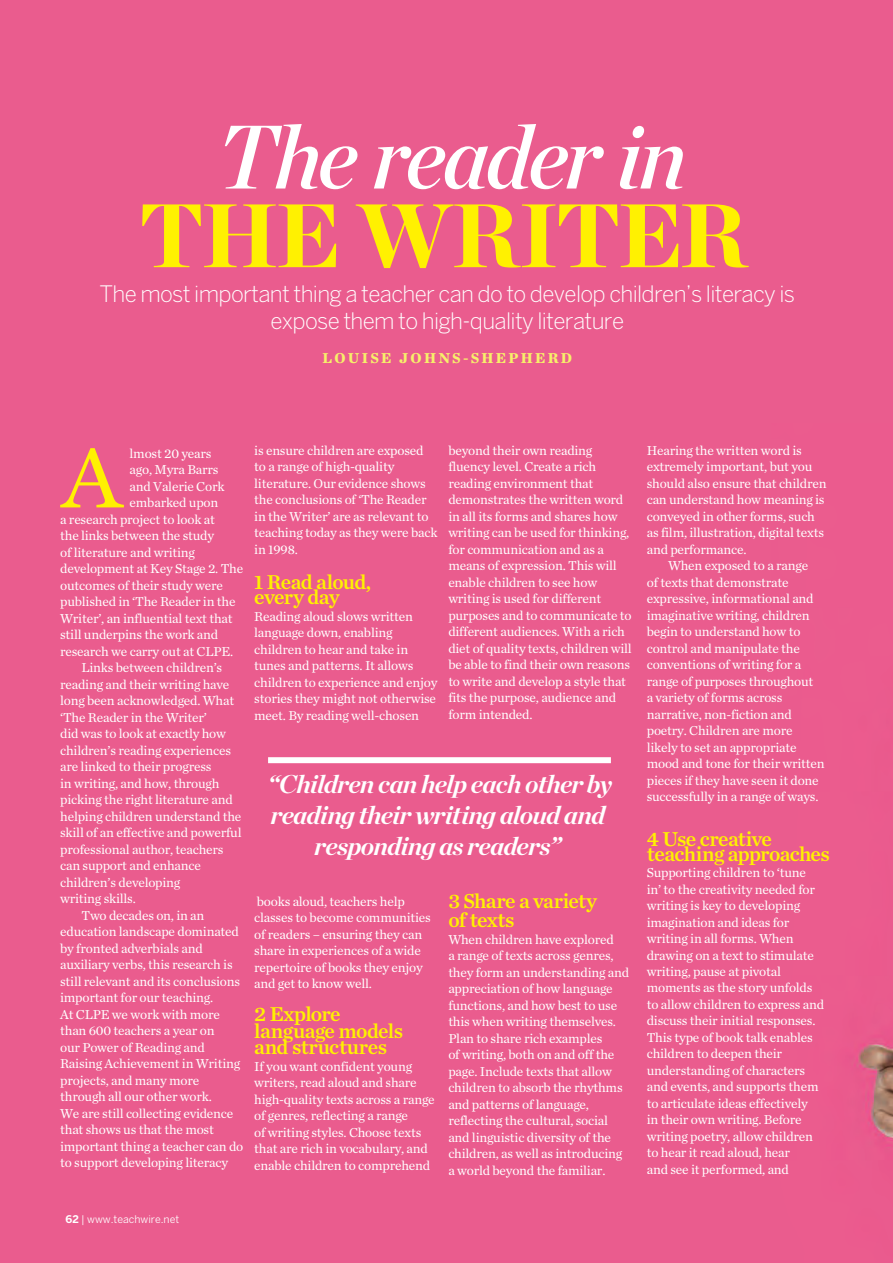
<style>
.page{position:relative;width:893px;height:1263px;background:#ea5c8e}
.page>*{position:absolute;margin:0;border:0;box-sizing:border-box;transform-origin:0 0}
.t1{font:italic 90px "Chronicle Disp Cond Semi";letter-spacing:-.03em;color:#fff;scale:1.1 1}
.t2{font:900 90px "Chronicle Display";letter-spacing:-.04em;color:#fff101}
.t3{font:88.8px "Chronicle Text G1";color:#fff101;scale:1.05 1}
.t4{font:italic 700 25.5px/30.6px "Chronicle Display";letter-spacing:-.025em;color:#fff;text-align:center}
.t5{font:300 22.5px/27px "Benton Sans";letter-spacing:-.03em;color:#fff;text-align:center}
.t6{font:21px/15px "Chronicle Text G1 Semi";letter-spacing:-.03em;color:#fff101}
.t7{font:700 15px "Chronicle Text G1";letter-spacing:.15em;color:#f7f06a}
.t8{font:13.5px/16.5px "Chronicle Text G1";letter-spacing:-.015em;color:#fff}
.t9{font:10.5px "Benton Sans";color:#fff}
.s1{font-weight:700}
</style>
<div class="page">
<img style="left:854px;top:1043px;width:39px;height:105px">
<div style="left:268px;top:757px;width:343px;height:6px;background:#fff"></div>
<p class="t1" style="left:216px;top:86px;width:428px">The reader in</p>
<p class="t2" style="left:138px;top:161px;width:610px">THE WRITER</p>
<p class="t5" style="left:99px;top:280px;width:697px">The most important thing a teacher can do to develop children’s literacy is expose them to high-quality literature</p>
<p class="t7" style="left:322px;top:346px;width:251px">LOUISE JOHNS-SHEPHERD</p>
<p class="t3" style="left:61px;top:411px;width:59px">A</p>
<p class="t8" style="left:130px;top:444px;width:83px">lmost 20 years</p>
<p class="t8" style="left:130px;top:461px;width:90px">ago, Myra Barrs</p>
<p class="t8" style="left:130px;top:477px;width:96px">and Valerie Cork</p>
<p class="t8" style="left:130px;top:494px;width:90px">embarked upon</p>
<p class="t8" style="left:60px;top:510px;width:156px">a research project to look at</p>
<p class="t8" style="left:60px;top:527px;width:155px">the links between the study</p>
<p class="t8" style="left:60px;top:543px;width:136px">of literature and writing</p>
<p class="t8" style="left:60px;top:560px;width:185px">development at Key Stage 2. The</p>
<p class="t8" style="left:60px;top:576px;width:164px">outcomes of their study were</p>
<p class="t8" style="left:60px;top:593px;width:177px">published in ‘The Reader in the</p>
<p class="t8" style="left:60px;top:609px;width:174px">Writer’, an influential text that</p>
<p class="t8" style="left:60px;top:626px;width:159px">still underpins the work and</p>
<p class="t8" style="left:60px;top:642px;width:175px">research we carry out at CLPE.</p>
<p class="t8" style="left:81px;top:659px;width:142px">Links between children’s</p>
<p class="t8" style="left:60px;top:675px;width:171px">reading and their writing have</p>
<p class="t8" style="left:60px;top:692px;width:175px">long been acknowledged. What</p>
<p class="t8" style="left:60px;top:708px;width:148px">‘The Reader in the Writer’</p>
<p class="t8" style="left:60px;top:725px;width:167px">did was to look at exactly how</p>
<p class="t8" style="left:60px;top:741px;width:172px">children’s reading experiences</p>
<p class="t8" style="left:60px;top:758px;width:153px">are linked to their progress</p>
<p class="t8" style="left:60px;top:774px;width:161px">in writing, and how, through</p>
<p class="t8" style="left:60px;top:791px;width:174px">picking the right literature and</p>
<p class="t8" style="left:60px;top:807px;width:183px">helping children understand the</p>
<p class="t8" style="left:60px;top:824px;width:183px">skill of an effective and powerful</p>
<p class="t8" style="left:60px;top:840px;width:165px">professional author, teachers</p>
<p class="t8" style="left:60px;top:857px;width:142px">can support and enhance</p>
<p class="t8" style="left:60px;top:873px;width:122px">children’s developing</p>
<p class="t8" style="left:60px;top:890px;width:77px">writing skills.</p>
<p class="t8" style="left:81px;top:906px;width:124px">Two decades on, in an</p>
<p class="t8" style="left:60px;top:923px;width:180px">education landscape dominated</p>
<p class="t8" style="left:60px;top:939px;width:144px">by fronted adverbials and</p>
<p class="t8" style="left:60px;top:956px;width:174px">auxiliary verbs, this research is</p>
<p class="t8" style="left:60px;top:972px;width:182px">still relevant and its conclusions</p>
<p class="t8" style="left:60px;top:989px;width:155px">important for our teaching.</p>
<p class="t8" style="left:60px;top:1005px;width:161px">At CLPE we work with more</p>
<p class="t8" style="left:60px;top:1022px;width:156px">than 600 teachers a year on</p>
<p class="t8" style="left:60px;top:1038px;width:146px">our Power of Reading and</p>
<p class="t8" style="left:60px;top:1055px;width:181px">Raising Achievement in Writing</p>
<p class="t8" style="left:60px;top:1071px;width:141px">projects, and many more</p>
<p class="t8" style="left:60px;top:1088px;width:153px">through all our other work.</p>
<p class="t8" style="left:60px;top:1104px;width:175px">We are still collecting evidence</p>
<p class="t8" style="left:60px;top:1121px;width:155px">that shows us that the most</p>
<p class="t8" style="left:60px;top:1137px;width:185px">important thing a teacher can do</p>
<p class="t8" style="left:60px;top:1154px;width:169px">to support developing literacy</p>
<p class="t8" style="left:254px;top:441px;width:185px">is ensure children are exposed to a range of high-quality literature. Our evidence shows the conclusions of ‘The Reader in the Writer’ are as relevant to teaching today as they were back in 1998.</p>
<p class="t6" style="left:254px;top:574px;width:118px">1 Read aloud, every day</p>
<p class="t8" style="left:254px;top:607px;width:185px">Reading aloud slows written language down, enabling children to hear and take in tunes and patterns. It allows children to experience and enjoy stories they might not otherwise meet. By reading well-chosen</p>
<p class="t8" style="left:448px;top:441px;width:185px">beyond their own reading fluency level. Create a rich reading environment that demonstrates the written word in all its forms and shares how writing can be used for thinking, for communication and as a means of expression. This will enable children to see how writing is used for different purposes and to communicate to different audiences. With a rich diet of quality texts, children will be able to find their own reasons to write and develop a style that fits the purpose, audience and form intended.</p>
<p class="t4" style="left:267px;top:767px;width:346px">“Children can help each other by reading their writing aloud and responding as readers”</p>
<p class="t8" style="left:254px;top:892px;width:178px">books aloud, teachers help classes to become communities of readers – ensuring they can share in experiences of a wide repertoire of books they enjoy and get to know well.</p>
<p class="t6" style="left:254px;top:1005px;width:150px;line-height:16.5px">2 Explore language models and structures</p>
<p class="t8" style="left:254px;top:1057px;width:182px">If you want confident young writers, read aloud and share high-quality texts across a range of genres, reflecting a range<br>of writing styles. Choose texts that are rich in vocabulary, and enable children to comprehend</p>
<p class="t6" style="left:448px;top:890px;width:150px;line-height:19.5px">3 Share a variety of texts</p>
<p class="t8" style="left:448px;top:930px;width:182px">When children have explored<br>a range of texts across genres, they form an understanding and appreciation of how language functions, and how best to use this when writing themselves.<br>Plan to share rich examples<br>of writing, both on and off the page. Include texts that allow children to absorb the rhythms and patterns of language, reflecting the cultural, social and linguistic diversity of the children, as well as introducing a world beyond the familiar.</p>
<p class="t9" style="left:65px;top:1213px;width:115px"><span class="s1">62</span> | www.teachwire.net</p>
<p class="t8" style="left:646px;top:441px;width:157px">Hearing the written word is</p>
<p class="t8" style="left:646px;top:458px;width:167px">extremely important, but you</p>
<p class="t8" style="left:646px;top:474px;width:181px">should also ensure that children</p>
<p class="t8" style="left:646px;top:491px;width:179px">can understand how meaning is</p>
<p class="t8" style="left:646px;top:507px;width:170px">conveyed in other forms, such</p>
<p class="t8" style="left:646px;top:524px;width:179px">as film, illustration, digital texts</p>
<p class="t8" style="left:646px;top:540px;width:101px">and performance.</p>
<p class="t8" style="left:668px;top:557px;width:142px">When exposed to a range</p>
<p class="t8" style="left:646px;top:573px;width:143px">of texts that demonstrate</p>
<p class="t8" style="left:646px;top:590px;width:168px">expressive, informational and</p>
<p class="t8" style="left:646px;top:606px;width:164px">imaginative writing, children</p>
<p class="t8" style="left:646px;top:623px;width:155px">begin to understand how to</p>
<p class="t8" style="left:646px;top:639px;width:155px">control and manipulate the</p>
<p class="t8" style="left:646px;top:656px;width:156px">conventions of writing for a</p>
<p class="t8" style="left:646px;top:672px;width:168px">range of purposes throughout</p>
<p class="t8" style="left:646px;top:689px;width:137px">a variety of forms across</p>
<p class="t8" style="left:646px;top:705px;width:147px">narrative, non-fiction and</p>
<p class="t8" style="left:646px;top:722px;width:147px">poetry. Children are more</p>
<p class="t8" style="left:646px;top:738px;width:151px">likely to set an appropriate</p>
<p class="t8" style="left:646px;top:755px;width:179px">mood and tone for their written</p>
<p class="t8" style="left:646px;top:771px;width:174px">pieces if they have seen it done</p>
<p class="t8" style="left:646px;top:788px;width:173px">successfully in a range of ways.</p>
<p class="t6" style="left:647px;top:830px;width:185px">4 Use creative teaching approaches</p>
<p class="t8" style="left:647px;top:863px;width:179px">Supporting children to ‘tune<br>in’ to the creativity needed for writing is key to developing imagination and ideas for writing in all forms. When drawing on a text to stimulate writing, pause at pivotal moments as the story unfolds to allow children to express and discuss their initial responses.<br>This type of book talk enables children to deepen their understanding of characters and events, and supports them to articulate ideas effectively<br>in their own writing. Before writing poetry, allow children to hear it read aloud, hear<br>and see it performed, and</p>
</div>
